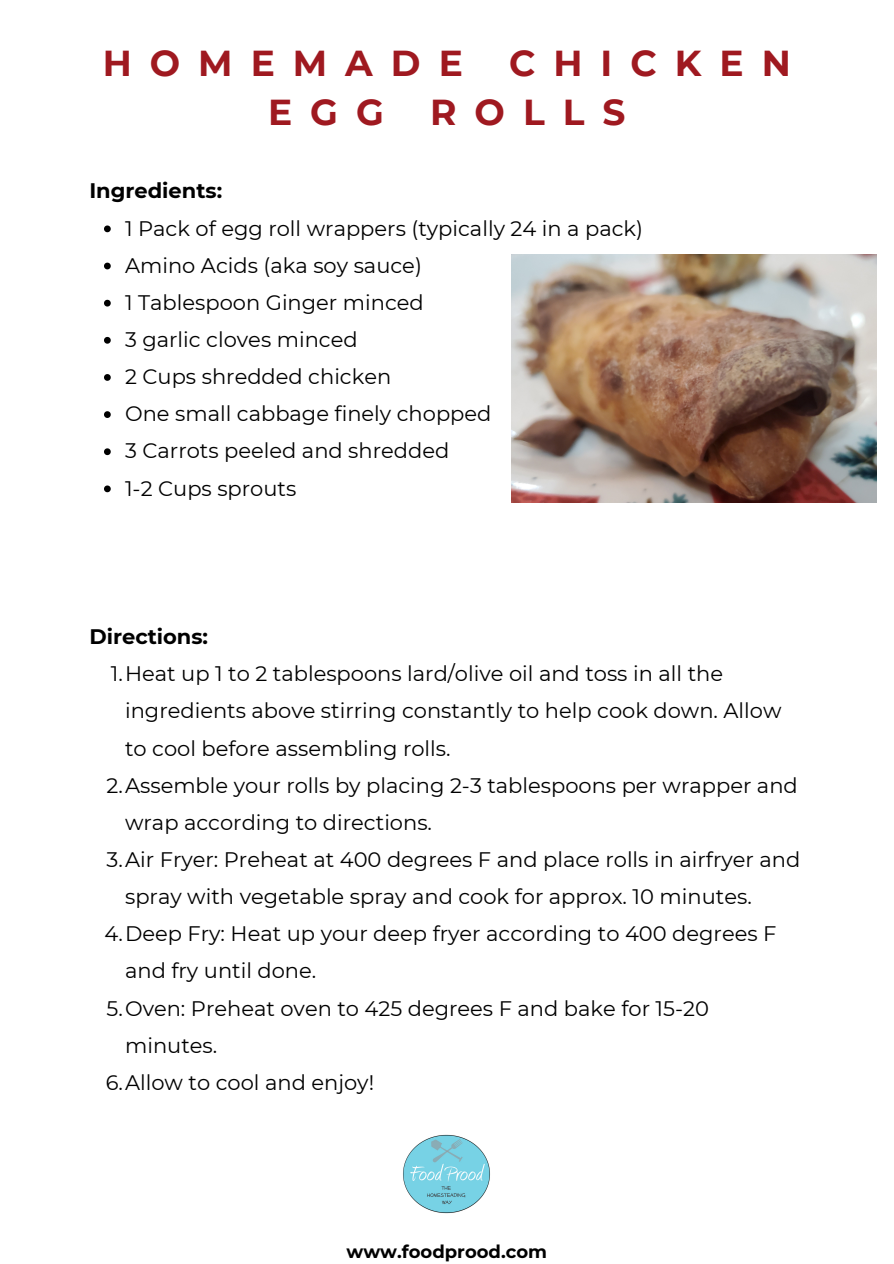
<style>
.page{position:relative;width:894px;height:1264px;background:#fff}
.page>*{position:absolute;margin:0;border:0;box-sizing:border-box;transform-origin:0 0}
.t1{font:700 36px "Montserrat";letter-spacing:.5em;color:#9f1920}
.t2{font:21px/37.2px "Montserrat";color:#000}
.t3{font:700 21px "Montserrat";color:#000}
.t4{font:700 18px "Montserrat";color:#000}
</style>
<div class="page">
<img style="left:403px;top:1134px;width:87px;height:80px">
<svg style="left:104px;top:225px;width:7px;height:7px"></svg>
<svg style="left:104px;top:263px;width:7px;height:6px"></svg>
<svg style="left:104px;top:300px;width:7px;height:6px"></svg>
<svg style="left:104px;top:337px;width:7px;height:7px"></svg>
<svg style="left:104px;top:374px;width:7px;height:7px"></svg>
<svg style="left:104px;top:411px;width:7px;height:7px"></svg>
<svg style="left:104px;top:448px;width:7px;height:7px"></svg>
<svg style="left:104px;top:485px;width:7px;height:7px"></svg>
<img style="left:511px;top:254px;width:365px;height:248px">
<p class="t1" style="left:103px;top:41px;width:361px">HOMEMADE</p>
<p class="t1" style="left:509px;top:41px;width:283px">CHICKEN</p>
<p class="t1" style="left:268px;top:90px;width:117px">EGG</p>
<p class="t1" style="left:430px;top:90px;width:197px">ROLLS</p>
<h2 class="t3" style="left:89px;top:178px;width:134px">Ingredients:</h2>
<p class="t2" style="left:125px;top:209px;width:519px">1 Pack of egg roll wrappers (typically 24 in a pack)</p>
<p class="t2" style="left:125px;top:247px;width:298px">Amino Acids (aka soy sauce)</p>
<p class="t2" style="left:125px;top:284px;width:300px">1 Tablespoon Ginger minced</p>
<p class="t2" style="left:125px;top:321px;width:234px">3 garlic cloves minced</p>
<p class="t2" style="left:125px;top:358px;width:268px">2 Cups shredded chicken</p>
<p class="t2" style="left:125px;top:395px;width:368px">One small cabbage finely chopped</p>
<p class="t2" style="left:125px;top:432px;width:325px">3 Carrots peeled and shredded</p>
<p class="t2" style="left:125px;top:469px;width:173px">1-2 Cups sprouts</p>
<h2 class="t3" style="left:89px;top:624px;width:120px">Directions:</h2>
<p class="t2" style="left:125px;top:655px;width:657px;text-indent:-14px">1.Heat up 1 to 2 tablespoons lard/olive oil and toss in all the ingredients above stirring constantly to help cook down. Allow to cool before assembling rolls.</p>
<p class="t2" style="left:125px;top:766px;width:674px;text-indent:-18px">2.Assemble your rolls by placing 2-3 tablespoons per wrapper and wrap according to directions.</p>
<p class="t2" style="left:125px;top:841px;width:676px;text-indent:-18px">3.Air Fryer: Preheat at 400 degrees F and place rolls in airfryer and spray with vegetable spray and cook for approx. 10 minutes.</p>
<p class="t2" style="left:125px;top:915px;width:652px;text-indent:-20px">4.Deep Fry: Heat up your deep fryer according to 400 degrees F and fry until done.</p>
<p class="t2" style="left:125px;top:989px;width:585px;text-indent:-18px">5.Oven: Preheat oven to 425 degrees F and bake for 15-20 minutes.</p>
<p class="t2" style="left:106px;top:1063px;width:270px">6.Allow to cool and enjoy!</p>
<p class="t4" style="left:346px;top:1240px;width:202px">www.foodprood.com</p>
</div>
